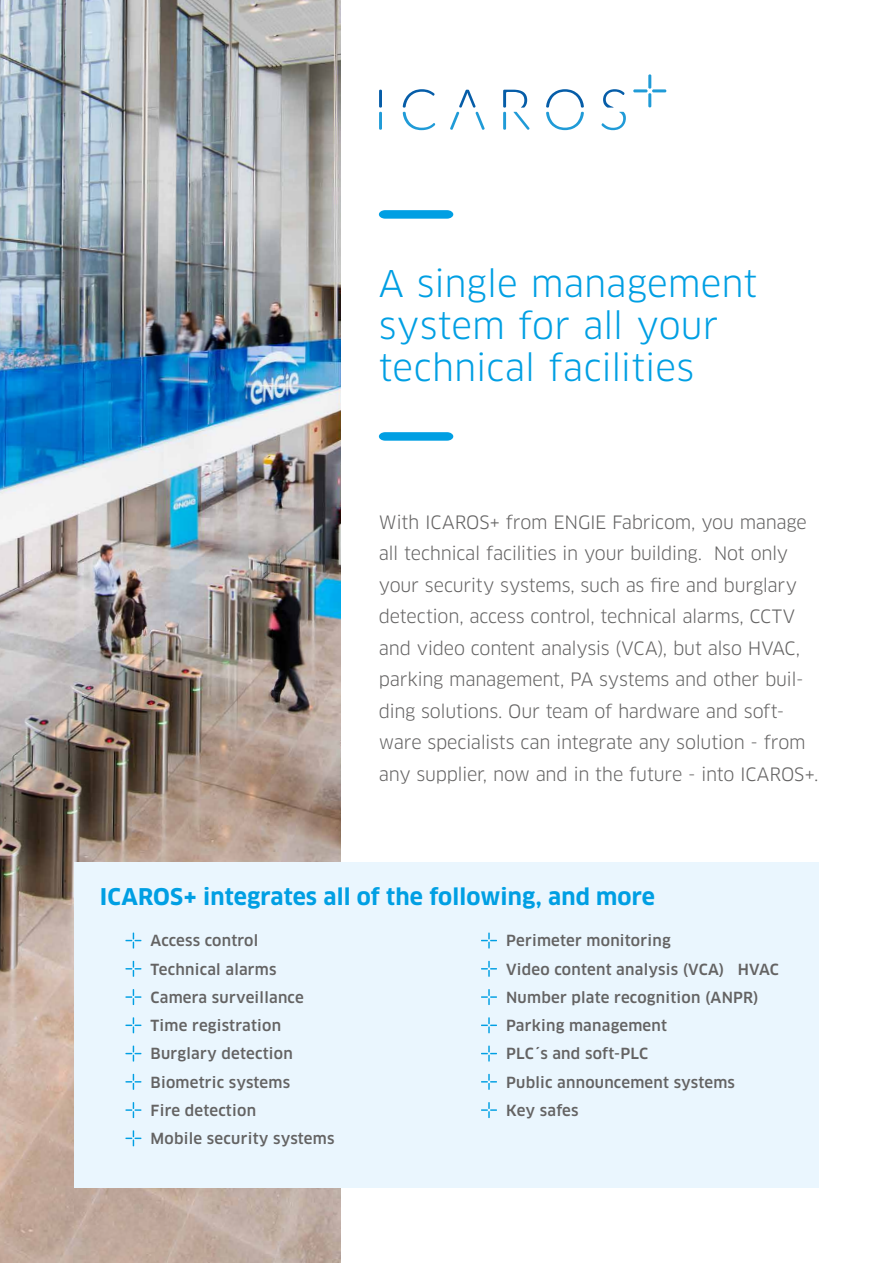
<style>
.page{position:relative;width:893px;height:1263px;background:#fff}
.page>*{position:absolute;margin:0;border:0;box-sizing:border-box;transform-origin:0 0}
.t1{font:36px/42px "Clan Pro";color:#009fe3}
.t2{font:700 22.5px "Clan Pro";letter-spacing:.005em;color:#009fe3}
.t3{font:18px/31.5px "Clan Pro";letter-spacing:-.015em;color:#646363}
.t4{font:500 15px/28.2px "Clan Pro";letter-spacing:.015em;color:#646363}
</style>
<div class="page">
<img style="left:0;top:0;width:341px;height:1263px">
<div style="left:74px;top:862px;width:745px;height:326px;background:#eaf6fe"></div>
<svg style="left:125px;top:932px;width:16px;height:16px"></svg>
<svg style="left:125px;top:961px;width:16px;height:16px"></svg>
<svg style="left:125px;top:989px;width:16px;height:16px"></svg>
<svg style="left:125px;top:1017px;width:16px;height:16px"></svg>
<svg style="left:125px;top:1045px;width:16px;height:16px"></svg>
<svg style="left:125px;top:1074px;width:16px;height:16px"></svg>
<svg style="left:125px;top:1102px;width:16px;height:16px"></svg>
<svg style="left:125px;top:1130px;width:16px;height:16px"></svg>
<svg style="left:481px;top:932px;width:16px;height:16px"></svg>
<svg style="left:481px;top:961px;width:16px;height:16px"></svg>
<svg style="left:481px;top:989px;width:16px;height:16px"></svg>
<svg style="left:481px;top:1017px;width:16px;height:16px"></svg>
<svg style="left:481px;top:1045px;width:16px;height:16px"></svg>
<svg style="left:481px;top:1074px;width:16px;height:16px"></svg>
<svg style="left:481px;top:1102px;width:16px;height:16px"></svg>
<hr style="left:379px;top:112px;width:3px;height:18px;background:#209bd7">
<hr style="left:379px;top:90px;width:3px;height:18px;background:#065da8">
<svg style="left:503px;top:90px;width:27px;height:40px"></svg>
<svg style="left:546px;top:89px;width:38px;height:41px"></svg>
<svg style="left:601px;top:89px;width:25px;height:41px"></svg>
<hr style="left:503px;top:112px;width:3px;height:18px;background:#209bd7">
<svg style="left:450px;top:90px;width:35px;height:40px"></svg>
<svg style="left:403px;top:89px;width:32px;height:41px"></svg>
<hr style="left:648px;top:93px;width:3px;height:14px;background:#209bd7">
<hr style="left:648px;top:74px;width:3px;height:15px;background:#209bd7">
<hr style="left:633px;top:89px;width:14px;height:3px;background:#209bd7">
<hr style="left:652px;top:89px;width:14px;height:3px;background:#209bd7">
<svg style="left:379px;top:210px;width:74px;height:9px"></svg>
<svg style="left:379px;top:432px;width:74px;height:9px"></svg>
<h1 class="t1" style="left:379px;top:262px;width:380px">A single management system for all your technical facilities</h1>
<p class="t3" style="left:379px;top:506px;width:441px">With ICAROS+ from ENGIE Fabricom, you manage all technical facilities in your building. Not only your security systems, such as fire and burglary detection, access control, technical alarms, CCTV and video content analysis (VCA), but also HVAC, parking management, PA systems and other buil&shy;ding solutions. Our team of hardware and soft&shy;ware specialists can integrate any solution - from any supplier, now and in the future - into ICAROS+.</p>
<p class="t2" style="left:100px;top:884px;width:557px">ICAROS+ integrates all of the following, and more</p>
<p class="t4" style="left:151px;top:927px;width:185px">Access control<br>Technical alarms<br>Camera surveillance<br>Time registration<br>Burglary detection<br>Biometric systems<br>Fire detection<br>Mobile security systems</p>
<p class="t4" style="left:506px;top:927px;width:274px">Perimeter monitoring<br>Video content analysis (VCA) HVAC<br>Number plate recognition (ANPR)<br>Parking management<br>PLC´s and soft-PLC<br>Public announcement systems<br>Key safes</p>
</div>
